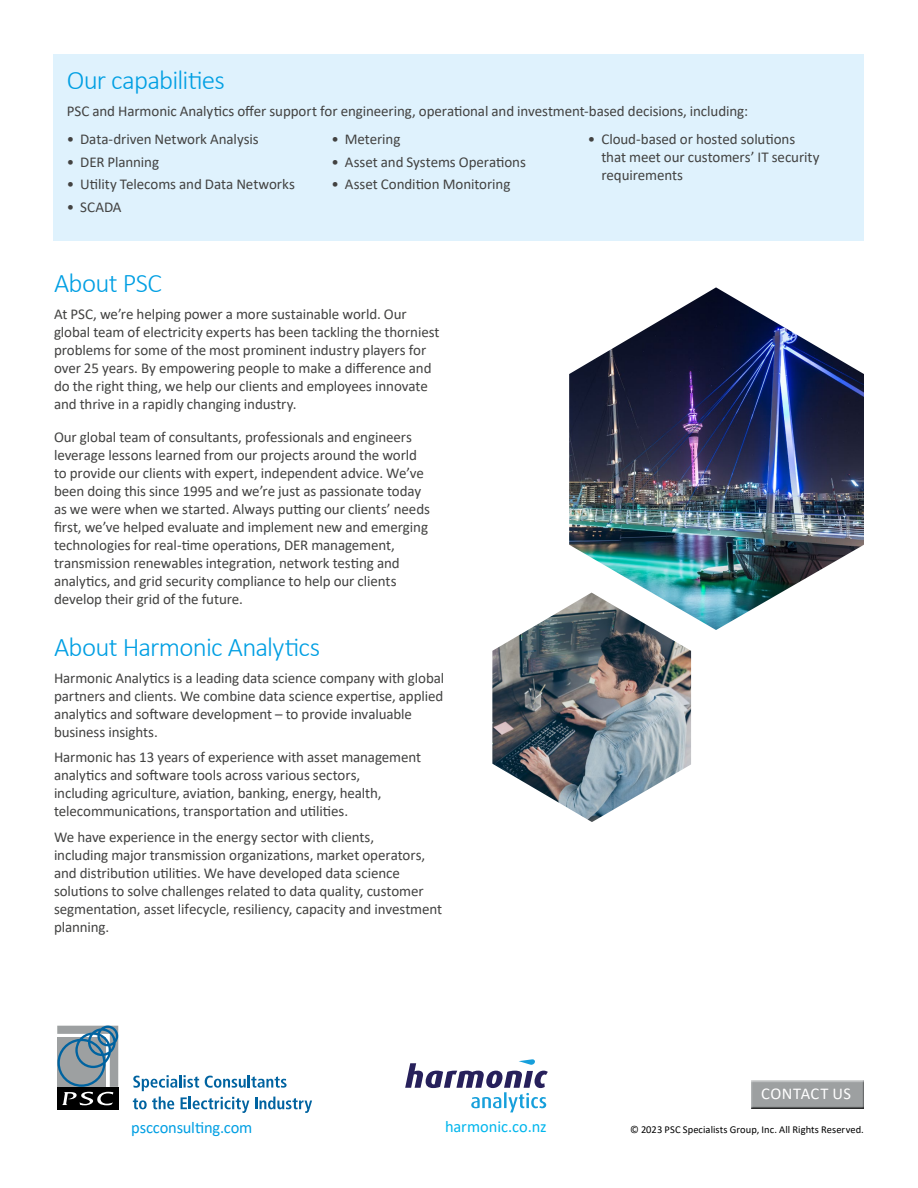
<style>
.page{position:relative;width:918px;height:1188px;background:#fff}
.page>*{position:absolute;margin:0;border:0;box-sizing:border-box;transform-origin:0 0}
.t1{font:300 27px "Calibri";letter-spacing:-.025em;color:#009fe3}
.t2{font:16.5px "Calibri";letter-spacing:-.01em;color:#009fe3}
.t3{font:16.5px "Calibri";letter-spacing:.03em;color:#fff}
.t4{font:16.35px "Calibri";color:#00b6ed}
.t5{font:15px/18px "Calibri";letter-spacing:-.005em;color:#424241}
.t6{font:10.5px "Calibri";letter-spacing:.005em;color:#000}
</style>
<div class="page">
<div style="left:53px;top:55px;width:811px;height:186px;background:#dff2fd"></div>
<img style="left:569px;top:287px;width:295px;height:343px">
<img style="left:492px;top:593px;width:199px;height:229px">
<svg style="left:133px;top:1075px;width:66px;height:16px"></svg>
<svg style="left:205px;top:1075px;width:82px;height:13px"></svg>
<svg style="left:133px;top:1097px;width:41px;height:12px"></svg>
<svg style="left:181px;top:1097px;width:68px;height:16px"></svg>
<svg style="left:255px;top:1097px;width:57px;height:16px"></svg>
<svg style="left:57px;top:1025px;width:62px;height:85px"></svg>
<div style="left:57px;top:1087px;width:61px;height:22px;background:#000"></div>
<svg style="left:57px;top:1026px;width:61px;height:79px"></svg>
<svg style="left:405px;top:1059px;width:143px;height:53px"></svg>
<div style="left:749px;top:1079px;width:117px;height:31px;background:#000;opacity:.75"></div>
<h1 class="t1" style="left:67px;top:63px;width:160px">Our capabilities</h1>
<p class="t5" style="left:67px;top:101px;width:683px">PSC and Harmonic Analytics offer support for engineering, operational and investment-based decisions, including:</p>
<p class="t5" style="left:67px;top:130px;width:193px">• Data-driven Network Analysis</p>
<p class="t5" style="left:67px;top:152px;width:94px">• DER Planning</p>
<p class="t5" style="left:67px;top:175px;width:230px">• Utility Telecoms and Data Networks</p>
<p class="t5" style="left:67px;top:197px;width:56px">• SCADA</p>
<p class="t5" style="left:331px;top:130px;width:71px">• Metering</p>
<p class="t5" style="left:331px;top:152px;width:196px">• Asset and Systems Operations</p>
<p class="t5" style="left:331px;top:175px;width:181px">• Asset Condition Monitoring</p>
<h1 class="t1" style="left:54px;top:266px;width:109px">About PSC</h1>
<p class="t5" style="left:54px;top:305px;width:387px">At PSC, we’re helping power a more sustainable world. Our global team of electricity experts has been tackling the thorniest problems for some of the most prominent industry players for over 25 years. By empowering people to make a difference and do the right thing, we help our clients and employees innovate and thrive in a rapidly changing industry.</p>
<p class="t5" style="left:54px;top:428px;width:378px">Our global team of consultants, professionals and engineers leverage lessons learned from our projects around the world to provide our clients with expert, independent advice. We’ve been doing this since 1995 and we’re just as passionate today as we were when we started. Always putting our clients’ needs first, we’ve helped evaluate and implement new and emerging technologies for real-time operations, DER management, transmission renewables integration, network testing and analytics, and grid security compliance to help our clients develop their grid of the future.</p>
<h1 class="t1" style="left:54px;top:630px;width:268px">About Harmonic Analytics</h1>
<p class="t5" style="left:54px;top:669px;width:392px">Harmonic Analytics is a leading data science company with global partners and clients. We combine data science expertise, applied analytics and software development – to provide invaluable business insights.</p>
<p class="t5" style="left:54px;top:748px;width:369px">Harmonic has 13 years of experience with asset management analytics and software tools across various sectors,<br>including agriculture, aviation, banking, energy, health, telecommunications, transportation and utilities.</p>
<p class="t5" style="left:54px;top:828px;width:390px">We have experience in the energy sector with clients,<br>including major transmission organizations, market operators, and distribution utilities. We have developed data science solutions to solve challenges related to data quality, customer segmentation, asset lifecycle, resiliency, capacity and investment planning.</p>
<p class="t5" style="left:601px;top:130px;width:220px;text-indent:-14px">• Cloud-based or hosted solutions that meet our customers’ IT security requirements</p>
<p class="t3" style="left:761px;top:1082px;width:91px">CONTACT US</p>
<p class="t2" style="left:131px;top:1116px;width:123px">pscconsulting.com</p>
<p class="t4" style="left:445px;top:1116px;width:103px">harmonic.co.nz</p>
<p class="t6" style="left:630px;top:1122px;width:235px">© 2023 PSC Specialists Group, Inc. All Rights Reserved.</p>
</div>
